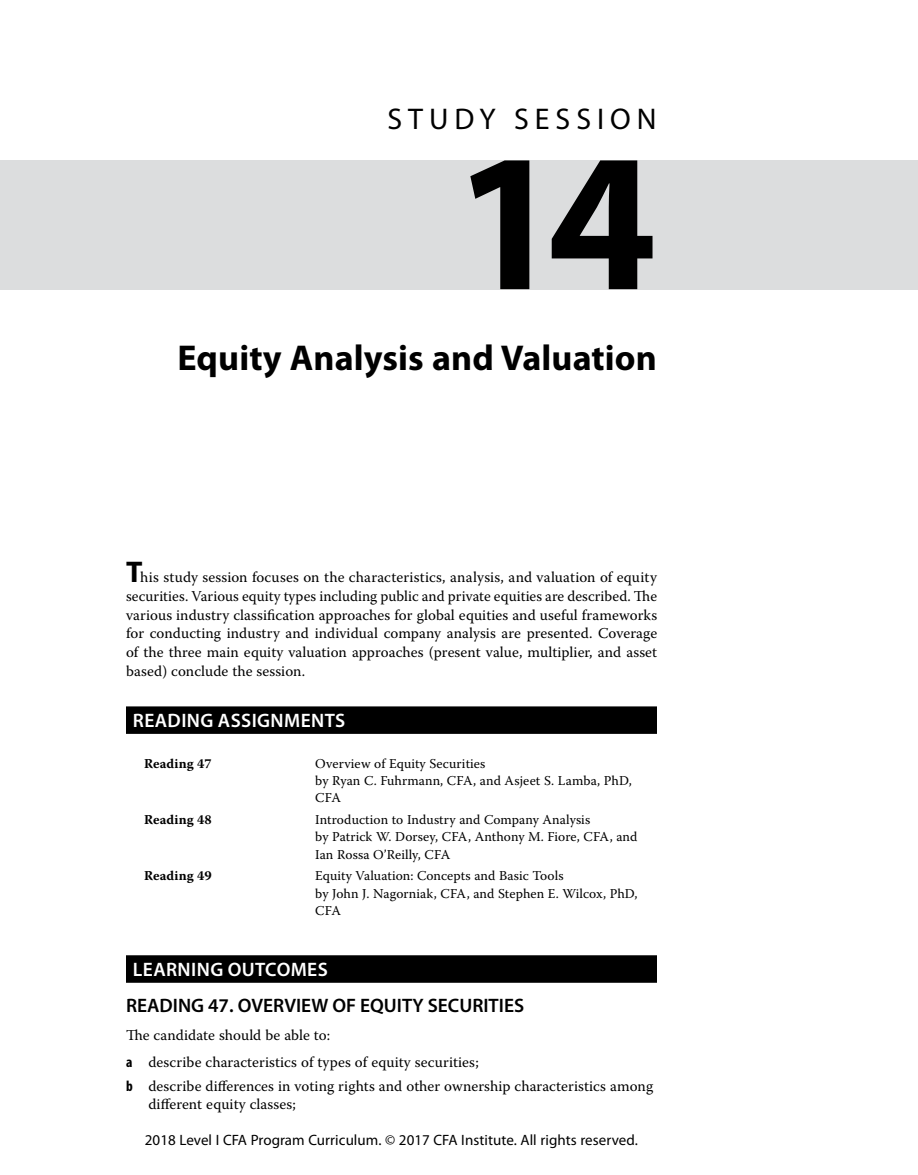
<style>
.page{position:relative;width:918px;height:1175px;background:#fff}
.page>*{position:absolute;margin:0;border:0;box-sizing:border-box;transform-origin:0 0}
.SS_NUM{font:700 198px "Myriad Pro";color:#000}
.SS_TITLE{font:700 36px "Myriad Pro";letter-spacing:.005em;color:#000}
.SS_LABEL{font:30px "Myriad Pro";letter-spacing:.2em;color:#000}
.H2_no_space_above{font:600 19.5px "Myriad Pro";color:#000}
.SS_H1{font:600 19.5px "Myriad Pro";letter-spacing:.02em;color:#fff}
.SS_INTRO_T1{font:15px/18.8px "Warnock Pro";letter-spacing:.005em;color:#000;text-align:justify}
.NL1_middle{font:15px/18.8px "Warnock Pro";letter-spacing:.005em;color:#000}
.t1{font:15px "Myriad Pro";letter-spacing:.005em;color:#000}
.NL1_first{font:15px "Warnock Pro";letter-spacing:.005em;color:#000}
.T1{font:15px "Warnock Pro";letter-spacing:.005em;color:#000}
.TB{font:13.5px/17.2px "Warnock Pro";letter-spacing:.005em;color:#000}
.TB-2{font:700 13.5px "Warnock Pro";letter-spacing:.01em;color:#000}
.s1{font-family:"Myriad Pro";font-weight:700;font-size:30px}
.s2{font-family:"Myriad Pro";font-weight:700;font-stretch:condensed}
</style>
<div class="page">
<div style="left:0;top:160px;width:918px;height:129px;background:#dcddde"></div>
<div style="left:126px;top:706px;width:531px;height:27px;background:#000"></div>
<div style="left:126px;top:955px;width:531px;height:27px;background:#000"></div>
<p class="SS_LABEL" style="left:387px;top:100px;width:271px">STUDY SESSION</p>
<p class="SS_NUM" style="left:454px;top:93px;width:205px">14</p>
<p class="SS_TITLE" style="left:177px;top:334px;width:481px">Equity Analysis and Valuation</p>
<p class="SS_INTRO_T1" style="left:126px;top:567px;width:533px"><span class="s1">T</span>his study session focuses on the characteristics, analysis, and valuation of equity securities. Various equity types including public and private equities are described. The various industry classification approaches for global equities and useful frameworks for conducting industry and individual company analysis are presented. Coverage of the three main equity valuation approaches (present value, multiplier, and asset based) conclude the session.</p>
<p class="SS_H1" style="left:133px;top:708px;width:214px">READING ASSIGNMENTS</p>
<p class="TB-2" style="left:144px;top:755px;width:69px">Reading 47</p>
<p class="TB" style="left:315px;top:754px;width:318px">Overview of Equity Securities<br>by Ryan C. Fuhrmann, CFA, and Asjeet S. Lamba, PhD,<br>CFA</p>
<p class="TB-2" style="left:144px;top:811px;width:69px">Reading 48</p>
<p class="TB" style="left:315px;top:810px;width:324px">Introduction to Industry and Company Analysis<br>by Patrick W. Dorsey, CFA, Anthony M. Fiore, CFA, and<br>Ian Rossa O’Reilly, CFA</p>
<p class="TB-2" style="left:144px;top:868px;width:69px">Reading 49</p>
<p class="TB" style="left:315px;top:867px;width:324px">Equity Valuation: Concepts and Basic Tools<br>by John J. Nagorniak, CFA, and Stephen E. Wilcox, PhD,<br>CFA</p>
<p class="SS_H1" style="left:133px;top:956px;width:196px">LEARNING OUTCOMES</p>
<p class="H2_no_space_above" style="left:126px;top:992px;width:400px">READING 47. OVERVIEW OF EQUITY SECURITIES</p>
<p class="T1" style="left:126px;top:1025px;width:206px">The candidate should be able to:</p>
<p class="NL1_first" style="left:126px;top:1053px;width:354px"><span class="s2">a</span> describe characteristics of types of equity securities;</p>
<p class="NL1_middle" style="left:148px;top:1076px;width:506px;text-indent:-22px"><span class="s2">b</span> describe differences in voting rights and other ownership characteristics among different equity classes;</p>
<p class="t1" style="left:145px;top:1130px;width:495px">2018 Level I CFA Program Curriculum. © 2017 CFA Institute. All rights reserved.</p>
</div>
